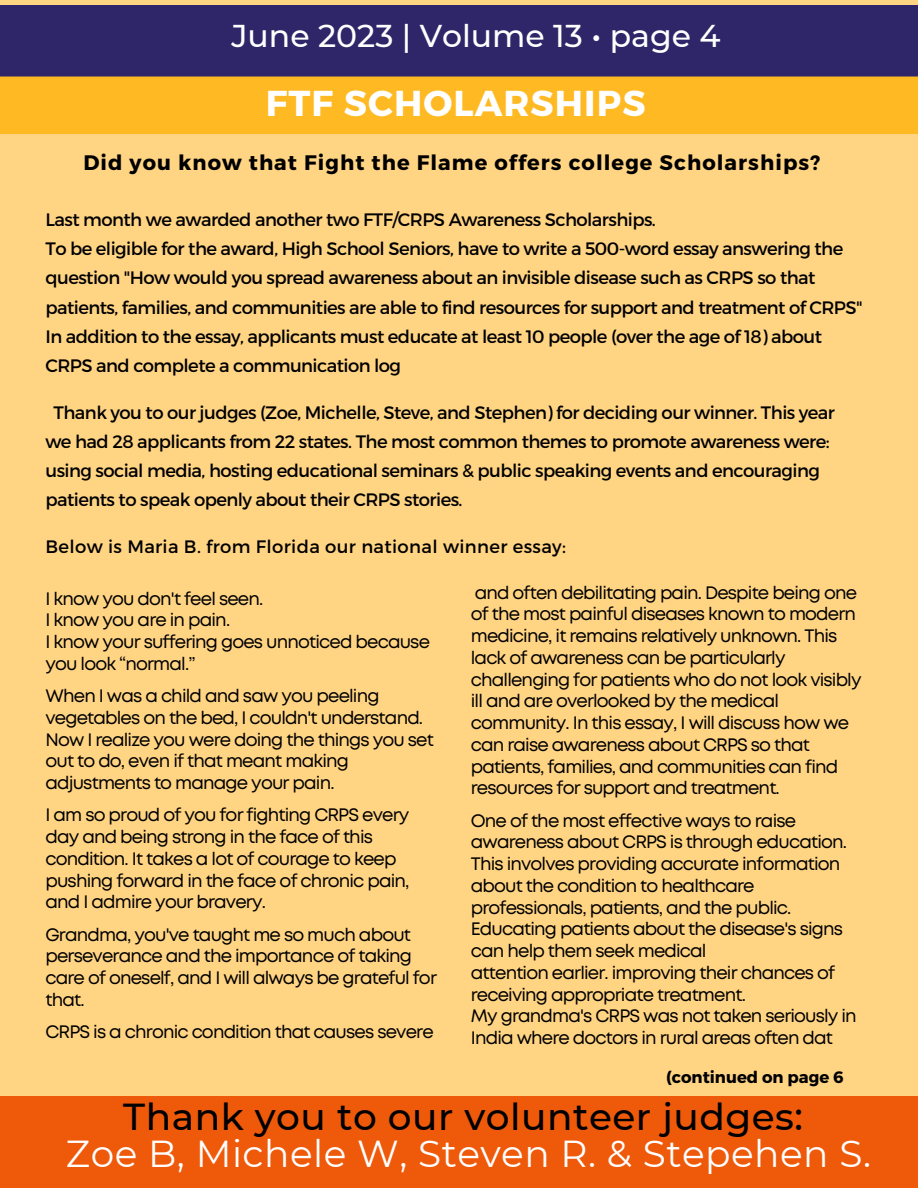
<style>
.page{position:relative;width:918px;height:1188px;background:#ffd483}
.page>*{position:absolute;margin:0;border:0;box-sizing:border-box;transform-origin:0 0}
.t1{font:37.5px "Montserrat";letter-spacing:.015em;color:#fff}
.t2{font:500 37.5px "Montserrat";letter-spacing:.015em;color:#000}
.t3{font:700 36px "Montserrat";letter-spacing:.03em;color:#fff}
.t4{font:500 31.5px "Montserrat";color:#fff}
.t5{font:700 21px "Montserrat";letter-spacing:.05em;color:#000001}
.t6{font:18px/21.8px "Mont";letter-spacing:-.045em;color:#000}
.t7{font:18px/29.2px "Montserrat";letter-spacing:-.03em;color:#000001}
.t8{font:18px "Montserrat";letter-spacing:.02em;color:#000001}
.t9{font:700 16.5px "Montserrat";color:#000001}
</style>
<div class="page">
<div style="left:0;top:46px;width:918px;height:88px;background:#ffb923"></div>
<div style="left:0;top:5px;width:918px;height:72px;background:#2e2668"></div>
<div style="left:0;top:1096px;width:918px;height:92px;background:#ef590a"></div>
<p class="t4" style="left:231px;top:16px;width:491px">June 2023 | Volume 13 • page 4</p>
<p class="t3" style="left:266px;top:80px;width:381px">FTF SCHOLARSHIPS</p>
<p class="t5" style="left:83px;top:149px;width:738px">Did you know that Fight the Flame offers college Scholarships?</p>
<p class="t7" style="left:45px;top:204px;width:612px">Last month we awarded another two FTF/CRPS Awareness Scholarships.</p>
<p class="t7" style="left:45px;top:233px;width:819px">To be eligible for the award, High School Seniors, have to write a 500-word essay answering the question "How would you spread awareness about an invisible disease such as CRPS so that patients, families, and communities are able to find resources for support and treatment of CRPS"</p>
<p class="t7" style="left:45px;top:321px;width:778px">In addition to the essay, applicants must educate at least 10 people (over the age of 18) about<br>CRPS and complete a communication log</p>
<p class="t7" style="left:45px;top:397px;width:791px;text-indent:8px">Thank you to our judges (Zoe, Michelle, Steve, and Stephen) for deciding our winner. This year we had 28 applicants from 22 states. The most common themes to promote awareness were: using social media, hosting educational seminars &amp; public speaking events and encouraging patients to speak openly about their CRPS stories.</p>
<p class="t8" style="left:45px;top:535px;width:522px">Below is Maria B. from Florida our national winner essay:</p>
<p class="t6" style="left:45px;top:589px;width:219px">I know you don't feel seen.</p>
<p class="t6" style="left:45px;top:610px;width:186px">I know you are in pain.</p>
<p class="t6" style="left:45px;top:632px;width:386px">I know your suffering goes unnoticed because you look “normal.”</p>
<p class="t6" style="left:45px;top:686px;width:390px">When I was a child and saw you peeling vegetables on the bed, I couldn't understand.<br>Now I realize you were doing the things you set out to do, even if that meant making adjustments to manage your pain.</p>
<p class="t6" style="left:45px;top:805px;width:366px">I am so proud of you for fighting CRPS every day and being strong in the face of this condition. It takes a lot of courage to keep pushing forward in the face of chronic pain, and I admire your bravery.</p>
<p class="t6" style="left:45px;top:925px;width:393px">Grandma, you've taught me so much about perseverance and the importance of taking care of oneself, and I will always be grateful for that.</p>
<p class="t6" style="left:45px;top:1022px;width:390px">CRPS is a chronic condition that causes severe</p>
<p class="t6" style="left:471px;top:583px;width:392px">and often debilitating pain. Despite being one of the most painful diseases known to modern medicine, it remains relatively unknown. This lack of awareness can be particularly challenging for patients who do not look visibly ill and are overlooked by the medical community. In this essay, I will discuss how we can raise awareness about CRPS so that patients, families, and communities can find resources for support and treatment.</p>
<p class="t6" style="left:471px;top:811px;width:378px">One of the most effective ways to raise awareness about CRPS is through education.<br>This involves providing accurate information about the condition to healthcare professionals, patients, and the public.<br>Educating patients about the disease's signs can help them seek medical</p>
<p class="t6" style="left:471px;top:963px;width:366px">attention earlier. improving their chances of receiving appropriate treatment.</p>
<p class="t6" style="left:471px;top:1006px;width:387px">My grandma's CRPS was not taken seriously in<br>India where doctors in rural areas often dat</p>
<p class="t9" style="left:666px;top:1067px;width:179px">(continued on page 6</p>
<p class="t2" style="left:123px;top:1094px;width:681px">Thank you to our volunteer judges:</p>
<p class="t1" style="left:66px;top:1131px;width:807px">Zoe B, Michele W, Steven R. &amp; Stepehen S.</p>
</div>
